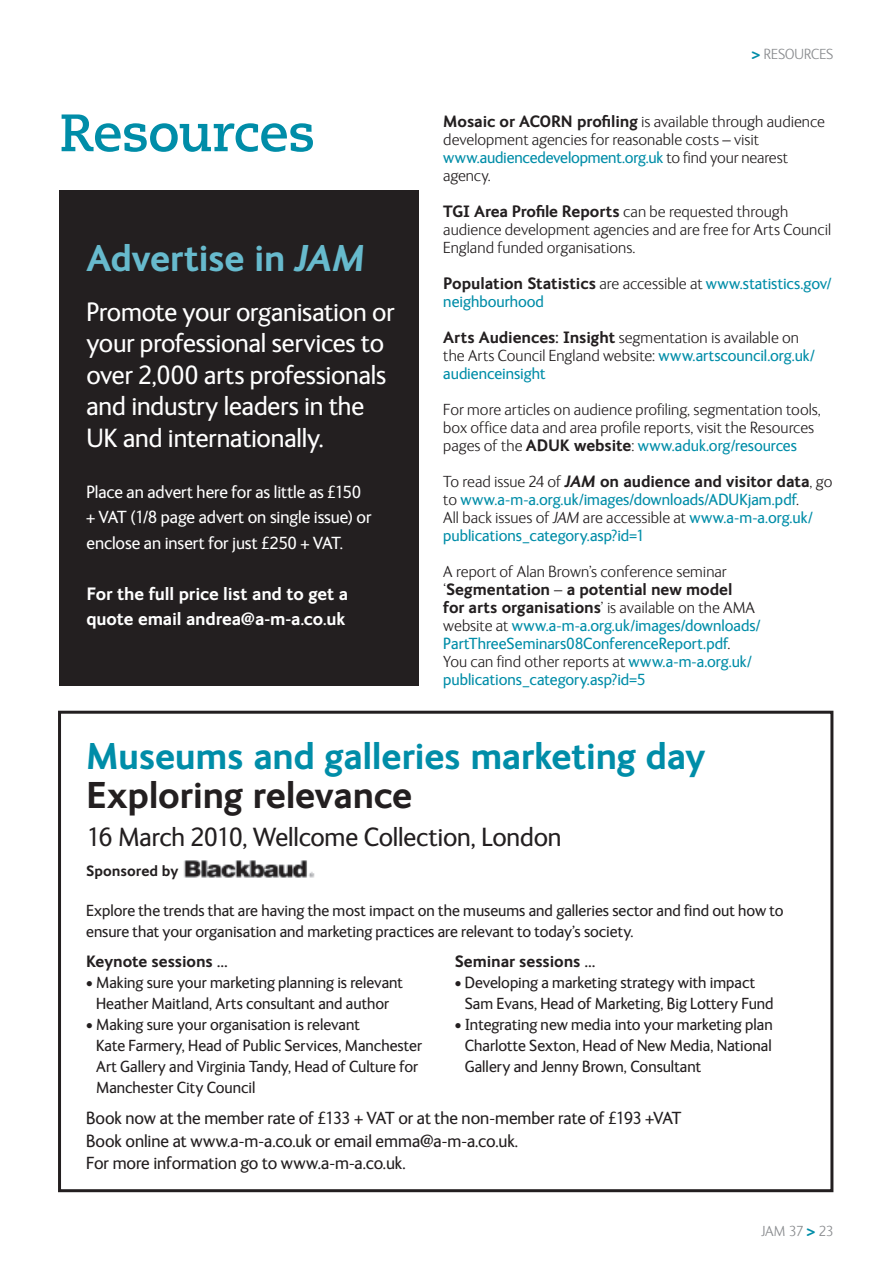
<style>
.page{position:relative;width:893px;height:1263px;background:#fff}
.page>*{position:absolute;margin:0;border:0;box-sizing:border-box;transform-origin:0 0}
.t1{font:700 52.5px "Caecilia";letter-spacing:-.01em;color:#008da8}
.t2{font:700 37.5px "FS Ingrid";letter-spacing:-.01em;color:#008da8}
.t3{font:700 37.5px "FS Ingrid";letter-spacing:-.01em;color:#231f20}
.t4{font:700 37.5px "FS Ingrid";letter-spacing:-.015em;color:#67bacd}
.t5{font:27px/31.5px "FS Ingrid";letter-spacing:-.005em;color:#fff}
.t6{font:27px "FS Ingrid";letter-spacing:-.005em;color:#231f20}
.t7{font:18px/22.5px "FS Ingrid";letter-spacing:-.005em;color:#231f20}
.t8{font:18px/25.5px "FS Ingrid";letter-spacing:-.005em;color:#fff}
.t9{font:700 18px/25.5px "FS Ingrid";letter-spacing:-.01em;color:#fff}
.t10{font:16.5px/21px "FS Ingrid";color:#231f20}
.t11{font:300 16.5px/18px "FS Ingrid";color:#231f20}
.t12{font:16.5px/18px "FS Ingrid";color:#008da8}
.t13{font:700 16.5px "FS Ingrid";letter-spacing:-.005em;color:#231f20}
.t14{font:300 15px "FS Ingrid";color:#8a8c8f}
.t15{font:700 15px "FS Ingrid";color:#231f20}
.s1{font-style:italic}
.s2{font-family:"VAG Rounded";font-weight:700;color:#008da8}
.s3{font-weight:700}
.s4{font-weight:400;color:#008da8}
.s5{font-weight:700;color:#231f20}
.s6{font-weight:300;color:#231f20}
.s7{font-weight:700;font-style:italic;color:#231f20}
.s8{font-weight:300;font-style:italic;color:#231f20}
</style>
<div class="page">
<div style="left:60px;top:190px;width:359px;height:496px;background:#231f20"></div>
<div style="left:58px;top:711px;width:775px;height:481px;border:3px solid #231f20"></div>
<img style="left:183px;top:860px;width:132px;height:18px">
<h1 class="t1" style="left:60px;top:102px;width:257px">Resources</h1>
<h2 class="t4" style="left:86px;top:237px;width:280px">Advertise in <span class="s1">JAM</span></h2>
<h3 class="t5" style="left:86px;top:296px;width:309px">Promote your organisation or your professional services to over 2,000 arts professionals and industry leaders in the<br>UK and internationally.</h3>
<p class="t8" style="left:86px;top:479px;width:286px">Place an advert here for as little as £150 + VAT (1/8 page advert on single issue) or enclose an insert for just £250 + VAT.</p>
<p class="t9" style="left:86px;top:581px;width:263px">For the full price list and to get a quote email andrea@a-m-a.co.uk</p>
<p class="t14" style="left:752px;top:46px;width:83px"><span class="s2">&gt;</span> RESOURCES</p>
<p class="t11" style="left:443px;top:113px;width:383px"><span class="s3">Mosaic or ACORN profiling</span> is available through audience development agencies for reasonable costs – visit <span class="s4">www.audiencedevelopment.org.uk</span> to find your nearest agency.</p>
<p class="t11" style="left:443px;top:203px;width:389px"><span class="s3">TGI Area Profile Reports</span> can be requested through audience development agencies and are free for Arts Council<br>England funded organisations.</p>
<p class="t12" style="left:443px;top:275px;width:390px"><span class="s5">Population Statistics</span> <span class="s6">are accessible at</span> www.statistics.gov/ neighbourhood</p>
<p class="t11" style="left:443px;top:329px;width:373px"><span class="s3">Arts Audiences: Insight</span> segmentation is available on the Arts Council England website: <span class="s4">www.artscouncil.org.uk/ audienceinsight</span></p>
<p class="t11" style="left:443px;top:401px;width:379px">For more articles on audience profiling, segmentation tools, box office data and area profile reports, visit the Resources pages of the <span class="s3">ADUK website</span>: <span class="s4">www.aduk.org/resources</span></p>
<p class="t12" style="left:443px;top:473px;width:391px"><span class="s6">To read issue 24 of</span> <span class="s7">JAM</span> <span class="s5">on audience and visitor data</span><span class="s6">, go to</span> www.a-m-a.org.uk/images/downloads/ADUKjam.pdf<span class="s6">.<br>All back issues of</span> <span class="s8">JAM</span> <span class="s6">are accessible at</span> www.a-m-a.org.uk/ publications_category.asp?id=1</p>
<p class="t12" style="left:443px;top:563px;width:319px"><span class="s6">A report of Alan Brown’s conference seminar ‘</span><span class="s5">Segmentation – a potential new model<br>for arts organisations</span><span class="s6">’ is available on the AMA website at</span> www.a-m-a.org.uk/images/downloads/ PartThreeSeminars08ConferenceReport.pdf<span class="s6">.<br>You can find other reports at</span> www.a-m-a.org.uk/ publications_category.asp?id=5</p>
<h2 class="t2" style="left:86px;top:735px;width:621px">Museums and galleries marketing day</h2>
<h2 class="t3" style="left:86px;top:774px;width:328px">Exploring relevance</h2>
<h3 class="t6" style="left:86px;top:822px;width:477px">16 March 2010, Wellcome Collection, London</h3>
<p class="t15" style="left:86px;top:863px;width:94px">Sponsored by</p>
<p class="t10" style="left:86px;top:900px;width:699px">Explore the trends that are having the most impact on the museums and galleries sector and find out how to ensure that your organisation and marketing practices are relevant to today’s society.</p>
<p class="t13" style="left:455px;top:951px;width:142px">Seminar sessions …</p>
<p class="t10" style="left:465px;top:972px;width:310px;text-indent:-10px">• Developing a marketing strategy with impact<br>Sam Evans, Head of Marketing, Big Lottery Fund</p>
<p class="t10" style="left:465px;top:1014px;width:309px;text-align:justify;text-indent:-10px">• Integrating new media into your marketing plan Charlotte Sexton, Head of New Media, National Gallery and Jenny Brown, Consultant</p>
<p class="t7" style="left:86px;top:1107px;width:597px">Book now at the member rate of £133 + VAT or at the non-member rate of £193 +VAT<br>Book online at www.a-m-a.co.uk or email emma@a-m-a.co.uk.<br>For more information go to www.a-m-a.co.uk.</p>
<p class="t13" style="left:86px;top:951px;width:143px">Keynote sessions …</p>
<p class="t10" style="left:86px;top:972px;width:318px;text-align:center">• Making sure your marketing planning is relevant<br>Heather Maitland, Arts consultant and author</p>
<p class="t10" style="left:96px;top:1014px;width:328px;text-indent:-10px">• Making sure your organisation is relevant<br>Kate Farmery, Head of Public Services, Manchester Art Gallery and Virginia Tandy, Head of Culture for Manchester City Council</p>
<p class="t14" style="left:761px;top:1224px;width:74px">JAM 37 <span class="s2">&gt;</span> 23</p>
</div>
